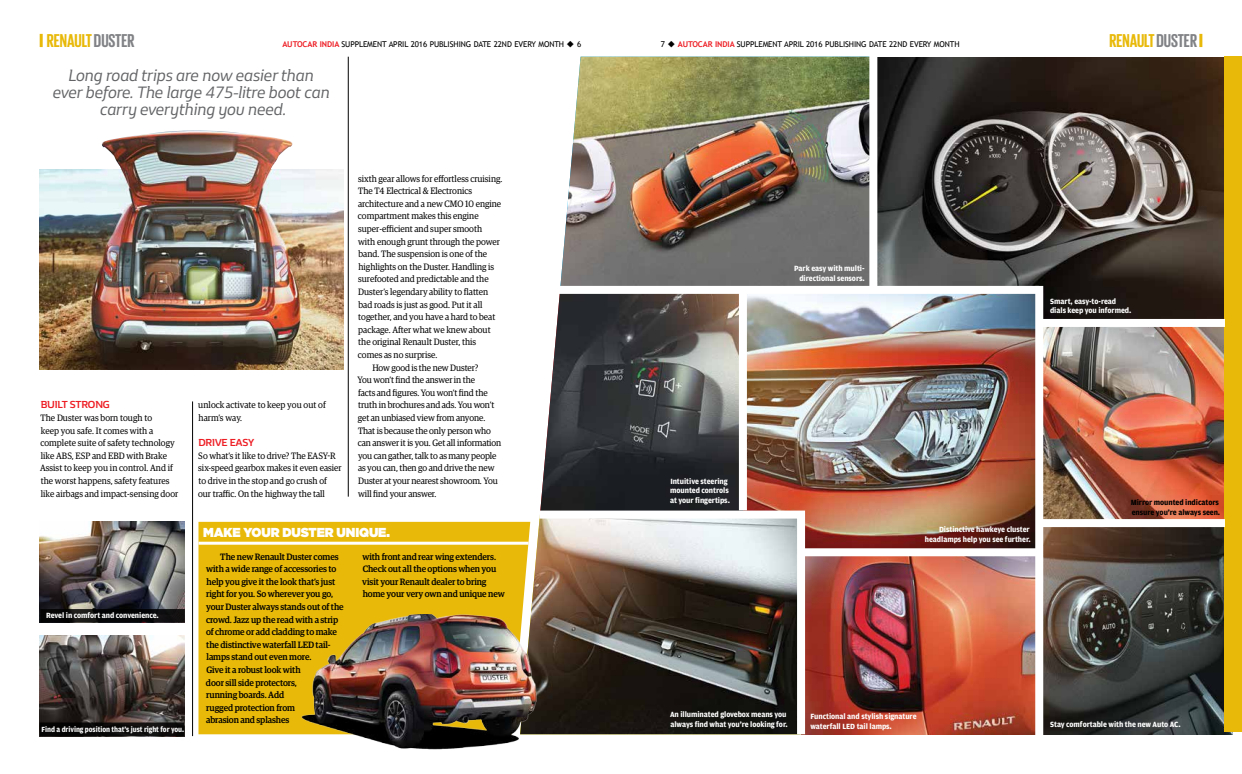
<style>
.page{position:relative;width:1242px;height:774px;background:#fff}
.page>*{position:absolute;margin:0;border:0;box-sizing:border-box;transform-origin:0 0}
.t1{font:700 19px "Giorgio Sans";color:#e8b909}
.t2{font:italic 17px/17px "Renault Life";letter-spacing:-.005em;color:#636466;text-align:center;scale:.95 1}
.t3{font:900 13px "Gotham";letter-spacing:-.01em;color:#fff;scale:.95 1}
.t4{font:700 10.5px "Renault Life";letter-spacing:-.01em;color:#ed1d24;scale:.95 1}
.t5{font:9.2px/12.6px "Guardian Egyp";color:#000;scale:.95 1}
.t6{font:500 9.2px/12.6px "Guardian Egyp";letter-spacing:-.01em;color:#000;scale:.95 1}
.t7{font:700 8px/9.6px "Amplitude";letter-spacing:-.01em;color:#fff}
.t8{font:8px "Trebuchet MS";letter-spacing:-.01em;color:#000}
.t9{font:700 8px/9.6px "Amplitude";letter-spacing:-.01em;color:#000}
.t10{font:700 7.9px "Amplitude";letter-spacing:-.01em;color:#fff;scale:.91 1}
.s1{color:#808285}
.s2{font-weight:700;color:#ed1d24}
</style>
<div class="page">
<hr style="left:348px;top:57px;width:1px;height:440px;background:#000">
<hr style="left:192px;top:401px;width:1px;height:335px;background:#000">
<img style="left:40px;top:635px;width:144px;height:87px">
<img style="left:40px;top:170px;width:303px;height:200px">
<img style="left:102px;top:130px;width:191px;height:137px">
<div style="left:40px;top:722px;width:144px;height:14px;background:#090807"></div>
<img style="left:40px;top:522px;width:144px;height:87px">
<svg style="left:40px;top:609px;width:145px;height:14px;background:#0c0c0d"></svg>
<svg style="left:1199px;top:34px;width:3px;height:13px"></svg>
<svg style="left:40px;top:34px;width:3px;height:13px"></svg>
<img style="left:560px;top:57px;width:309px;height:229px">
<img style="left:877px;top:57px;width:348px;height:262px">
<img style="left:1043px;top:327px;width:182px;height:192px">
<img style="left:540px;top:294px;width:199px;height:212px">
<img style="left:747px;top:294px;width:288px;height:254px">
<img style="left:809px;top:556px;width:226px;height:178px">
<img style="left:1043px;top:527px;width:189px;height:207px">
<div style="left:1225px;top:57px;width:17px;height:675px;background:#e8b909"></div>
<div style="left:556px;top:286px;width:483px;height:8px;background:#fff"></div>
<div style="left:1035px;top:286px;width:8px;height:449px;background:#fff"></div>
<img style="left:531px;top:506px;width:278px;height:229px">
<div style="left:739px;top:292px;width:8px;height:218px;background:#fff"></div>
<div style="left:198px;top:522px;width:332px;height:212px;background:#e8b909"></div>
<img style="left:286px;top:614px;width:276px;height:136px">
<hr style="left:198px;top:542px;width:330px;height:3px;background:#fff">
<h1 class="t1" style="left:47px;top:31px;width:89px">RENAULT<span class="s1">DUSTER</span></h1>
<p class="t8" style="left:282px;top:39px;width:300px"><span class="s2">AUTOCAR INDIA</span> SUPPLEMENT APRIL 2016 PUBLISHING DATE 22ND EVERY MONTH ◆ 6</p>
<p class="t8" style="left:660px;top:39px;width:300px">7 ◆ <span class="s2">AUTOCAR INDIA</span> SUPPLEMENT APRIL 2016 PUBLISHING DATE 22ND EVERY MONTH</p>
<h1 class="t1" style="left:1109px;top:31px;width:89px">RENAULT<span class="s1">DUSTER</span></h1>
<h2 class="t2" style="left:53px;top:66px;width:293px">Long road trips are now easier than ever before. The large 475-litre boot can carry everything you need.</h2>
<p class="t4" style="left:41px;top:398px;width:74px">BUILT STRONG</p>
<p class="t5" style="left:40px;top:411px;width:147px">The Duster was born tough to<br>keep you safe. It comes with a complete suite of safety technology like ABS, ESP and EBD with Brake Assist to keep you in control. And if the worst happens, safety features like airbags and impact-sensing door</p>
<p class="t5" style="left:198px;top:398px;width:136px">unlock activate to keep you out of harm’s way.</p>
<p class="t4" style="left:198px;top:436px;width:60px">DRIVE EASY</p>
<p class="t5" style="left:198px;top:449px;width:153px">So what’s it like to drive? The EASY-R six-speed gearbox makes it even easier to drive in the stop and go crush of our traffic. On the highway the tall</p>
<p class="t5" style="left:358px;top:171px;width:153px">sixth gear allows for effortless cruising.</p>
<p class="t5" style="left:358px;top:184px;width:121px">The T4 Electrical &amp; Electronics</p>
<p class="t5" style="left:358px;top:197px;width:152px">architecture and a new CMO 10 engine</p>
<p class="t5" style="left:358px;top:209px;width:129px">compartment makes this engine</p>
<p class="t5" style="left:358px;top:222px;width:132px">super-efficient and super smooth</p>
<p class="t5" style="left:358px;top:234px;width:151px">with enough grunt through the power</p>
<p class="t5" style="left:358px;top:247px;width:137px">band. The suspension is one of the</p>
<p class="t5" style="left:358px;top:260px;width:144px">highlights on the Duster. Handling is</p>
<p class="t5" style="left:358px;top:272px;width:139px">surefooted and predictable and the</p>
<p class="t5" style="left:358px;top:285px;width:138px">Duster’s legendary ability to flatten</p>
<p class="t5" style="left:358px;top:297px;width:132px">bad roads is just as good. Put it all</p>
<p class="t5" style="left:358px;top:310px;width:146px">together, and you have a hard to beat</p>
<p class="t5" style="left:358px;top:323px;width:141px">package. After what we knew about</p>
<p class="t5" style="left:358px;top:335px;width:126px">the original Renault Duster, this</p>
<p class="t5" style="left:358px;top:348px;width:85px">comes as no surprise.</p>
<p class="t5" style="left:372px;top:360px;width:113px">How good is the new Duster?</p>
<p class="t5" style="left:357px;top:373px;width:125px">You won’t find the answer in the</p>
<p class="t5" style="left:358px;top:386px;width:138px">facts and figures. You won’t find the</p>
<p class="t5" style="left:358px;top:398px;width:145px">truth in brochures and ads. You won’t</p>
<p class="t5" style="left:358px;top:411px;width:136px">get an unbiased view from anyone.</p>
<p class="t5" style="left:358px;top:423px;width:141px">That is because the only person who</p>
<p class="t5" style="left:358px;top:436px;width:152px">can answer it is you. Get all information</p>
<p class="t5" style="left:358px;top:449px;width:147px">you can gather, talk to as many people</p>
<p class="t5" style="left:358px;top:461px;width:145px">as you can, then go and drive the new</p>
<p class="t5" style="left:358px;top:474px;width:148px">Duster at your nearest showroom. You</p>
<p class="t5" style="left:358px;top:486px;width:84px">will find your answer.</p>
<p class="t7" style="left:46px;top:611px;width:114px">Revel in comfort and convenience.</p>
<p class="t10" style="left:42px;top:725px;width:158px">Find a driving position that’s just right for you.</p>
<h3 class="t3" style="left:203px;top:523px;width:198px">MAKE YOUR DUSTER UNIQUE.</h3>
<p class="t6" style="left:206px;top:549px;width:146px;text-indent:14px">The new Renault Duster comes with a wide range of accessories to help you give it the look that’s just right for you. So wherever you go, your Duster always stands out of the crowd. Jazz up the read with a strip of chrome or add cladding to make the distinctive waterfall LED tail&shy;lamps stand out even more.<br>Give it a robust look with<br>door sill side protectors,<br>running boards. Add<br>rugged protection from<br>abrasion and splashes</p>
<p class="t6" style="left:362px;top:549px;width:152px">with front and rear wing extenders.<br>Check out all the options when you visit your Renault dealer to bring home your very own and unique new</p>
<p class="t7" style="left:794px;top:264px;width:72px;text-align:right">Park easy with multi&shy;directional sensors.</p>
<p class="t7" style="left:1050px;top:296px;width:83px">Smart, easy-to-read dials keep you informed.</p>
<p class="t7" style="left:670px;top:476px;width:61px">Intuitive steering mounted controls at your fingertips.</p>
<p class="t7" style="left:925px;top:524px;width:107px;text-align:right">Distinctive hawkeye cluster headlamps help you see further.</p>
<p class="t9" style="left:1130px;top:498px;width:91px">Mirror mounted indicators ensure you’re always seen.</p>
<p class="t7" style="left:670px;top:710px;width:119px">An illuminated glovebox means you always find what you’re looking for.</p>
<p class="t7" style="left:810px;top:712px;width:108px">Functional and stylish signature waterfall LED tail lamps.</p>
<p class="t7" style="left:1050px;top:720px;width:132px">Stay comfortable with the new Auto AC.</p>
</div>
